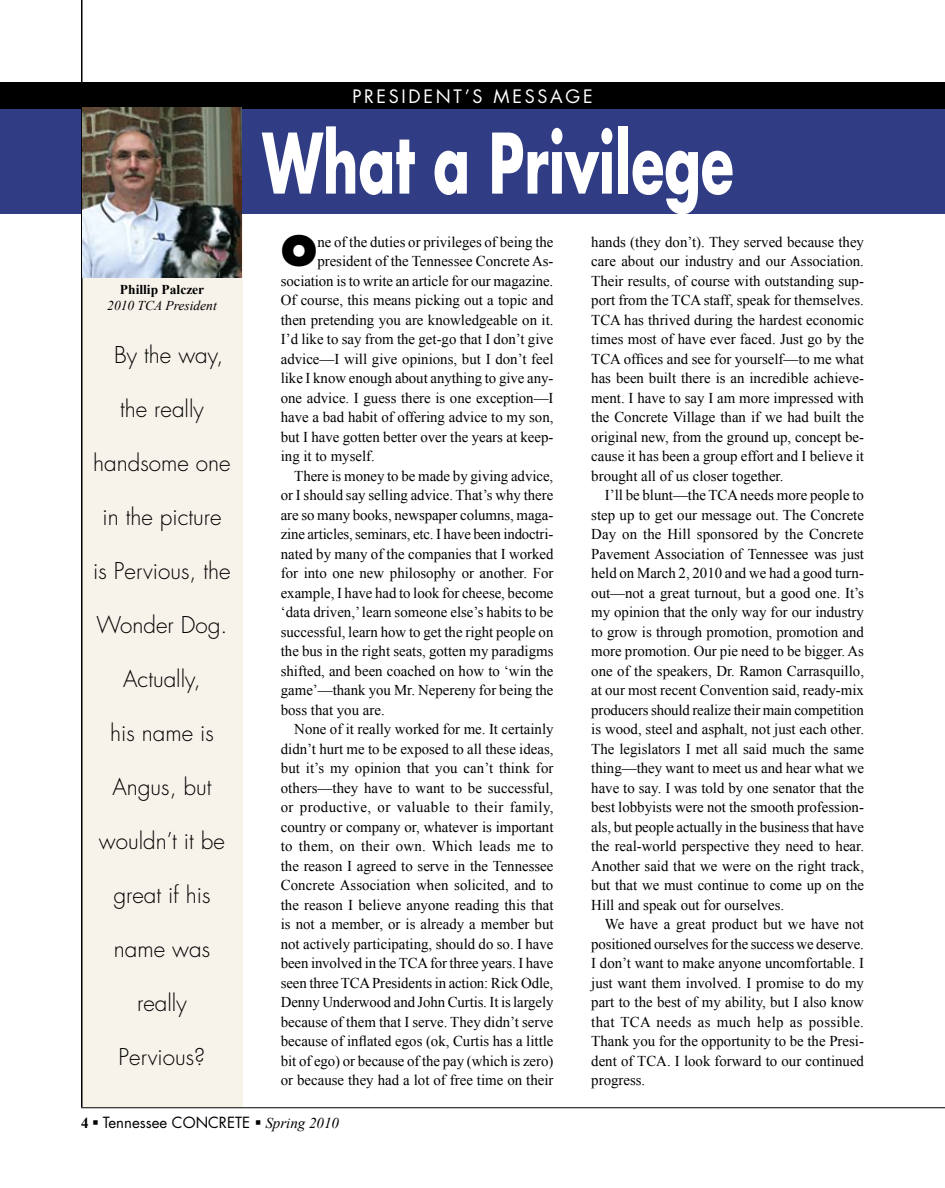
<style>
.page{position:relative;width:945px;height:1188px;background:#fff}
.page>*{position:absolute;margin:0;border:0;box-sizing:border-box;transform-origin:0 0}
.t1{font:700 81px "Futura";color:#fff;scale:.67 1}
.t2{font:800 40.8px "Futura";color:#000}
.t3{font:300 22.5px "Futura";color:#000}
.t4{font:18px "Futura";letter-spacing:.15em;color:#fff}
.t5{font:15px/19.5px "Times New Roman";color:#000;text-align:justify}
.t6{font:15px "Times New Roman";letter-spacing:.025em;color:#000}
.t7{font:15px "Times New Roman";letter-spacing:.02em;color:#000}
.t8{font:15px "Futura";color:#000}
.t9{font:italic 13.5px "Times New Roman";color:#000}
.t10{font:700 13.5px "Times New Roman";color:#000}
.s1{font-family:"Times New Roman";font-weight:700}
.s2{font-family:"Times New Roman";font-style:italic}
</style>
<div class="page">
<div style="left:81px;top:213px;width:162px;height:894px;background:#f7f3eb"></div>
<hr style="left:81px;top:1107px;width:864px;height:1px;background:#000">
<div style="left:0;top:82px;width:945px;height:27px;background:#000"></div>
<div style="left:0;top:109px;width:945px;height:104px;background:#303c84"></div>
<hr style="left:81px;top:0;width:1px;height:1107px;background:#000">
<img style="left:82px;top:108px;width:160px;height:170px">
<p class="t4" style="left:352px;top:84px;width:242px">PRES IDENT’S MESSAGE</p>
<p class="t10" style="left:120px;top:280px;width:86px">Phillip Palczer</p>
<p class="t9" style="left:107px;top:296px;width:111px">2010 TCA President</p>
<h3 class="t3" style="left:114px;top:340px;width:111px">By the way,</h3>
<h3 class="t3" style="left:120px;top:394px;width:85px">the really</h3>
<h3 class="t3" style="left:93px;top:448px;width:139px">handsome one</h3>
<h3 class="t3" style="left:102px;top:502px;width:121px">in the picture</h3>
<h3 class="t3" style="left:93px;top:556px;width:139px">is Pervious, the</h3>
<h3 class="t3" style="left:97px;top:610px;width:132px">Wonder Dog.</h3>
<h3 class="t3" style="left:123px;top:664px;width:79px">Actually,</h3>
<h3 class="t3" style="left:110px;top:718px;width:105px">his name is</h3>
<h3 class="t3" style="left:112px;top:772px;width:101px">Angus, but</h3>
<h3 class="t3" style="left:99px;top:826px;width:128px">wouldn’t it be</h3>
<h3 class="t3" style="left:113px;top:880px;width:99px">great if his</h3>
<h3 class="t3" style="left:114px;top:934px;width:98px">name was</h3>
<h3 class="t3" style="left:137px;top:988px;width:51px">really</h3>
<h3 class="t3" style="left:119px;top:1042px;width:88px">Pervious?</h3>
<h1 class="t1" style="left:262px;top:107px;width:705px">What a Privilege</h1>
<h2 class="t2" style="left:281px;top:226px;width:35px">O</h2>
<p class="t5" style="left:317px;top:232px;width:238px">ne of the duties or privileges of being the</p>
<p class="t5" style="left:317px;top:251px;width:238px">president of the Tennessee Concrete As-</p>
<p class="t5" style="left:281px;top:271px;width:274px">sociation is to write an article for our magazine.</p>
<p class="t5" style="left:281px;top:290px;width:274px">Of course, this means picking out a topic and</p>
<p class="t5" style="left:281px;top:310px;width:274px">then pretending you are knowledgeable on it.</p>
<p class="t5" style="left:281px;top:329px;width:274px">I’d like to say from the get-go that I don’t give</p>
<p class="t5" style="left:281px;top:349px;width:274px">advice—I will give opinions, but I don’t feel</p>
<p class="t5" style="left:281px;top:368px;width:274px">like I know enough about anything to give any-</p>
<p class="t5" style="left:281px;top:388px;width:274px">one advice. I guess there is one exception—I</p>
<p class="t5" style="left:281px;top:407px;width:274px">have a bad habit of offering advice to my son,</p>
<p class="t5" style="left:281px;top:427px;width:274px">but I have gotten better over the years at keep-</p>
<p class="t5" style="left:281px;top:446px;width:96px">ing it to myself.</p>
<p class="t5" style="left:294px;top:466px;width:261px">There is money to be made by giving advice,</p>
<p class="t5" style="left:281px;top:485px;width:274px">or I should say selling advice. That’s why there</p>
<p class="t5" style="left:281px;top:505px;width:274px">are so many books, newspaper columns, maga-</p>
<p class="t5" style="left:281px;top:524px;width:274px">zine articles, seminars, etc. I have been indoctri-</p>
<p class="t5" style="left:281px;top:544px;width:274px">nated by many of the companies that I worked</p>
<p class="t5" style="left:281px;top:563px;width:274px">for into one new philosophy or another. For</p>
<p class="t5" style="left:281px;top:583px;width:274px">example, I have had to look for cheese, become</p>
<p class="t5" style="left:281px;top:602px;width:274px">‘data driven,’ learn someone else’s habits to be</p>
<p class="t5" style="left:281px;top:622px;width:274px">successful, learn how to get the right people on</p>
<p class="t5" style="left:281px;top:641px;width:274px">the bus in the right seats, gotten my paradigms</p>
<p class="t5" style="left:281px;top:661px;width:274px">shifted, and been coached on how to ‘win the</p>
<p class="t5" style="left:281px;top:680px;width:274px">game’—thank you Mr. Nepereny for being the</p>
<p class="t5" style="left:281px;top:700px;width:105px">boss that you are.</p>
<p class="t5" style="left:294px;top:719px;width:261px">None of it really worked for me. It certainly</p>
<p class="t5" style="left:281px;top:739px;width:274px">didn’t hurt me to be exposed to all these ideas,</p>
<p class="t5" style="left:281px;top:758px;width:274px">but it’s my opinion that you can’t think for</p>
<p class="t5" style="left:281px;top:778px;width:274px">others—they have to want to be successful,</p>
<p class="t6" style="left:281px;top:797px;width:274px">or productive, or valuable to their family,</p>
<p class="t5" style="left:281px;top:817px;width:274px">country or company or, whatever is important</p>
<p class="t7" style="left:281px;top:836px;width:274px">to them, on their own. Which leads me to</p>
<p class="t5" style="left:281px;top:856px;width:274px">the reason I agreed to serve in the Tennessee</p>
<p class="t5" style="left:281px;top:875px;width:274px">Concrete Association when solicited, and to</p>
<p class="t5" style="left:281px;top:895px;width:274px">the reason I believe anyone reading this that</p>
<p class="t5" style="left:281px;top:914px;width:274px">is not a member, or is already a member but</p>
<p class="t5" style="left:281px;top:934px;width:274px">not actively participating, should do so. I have</p>
<p class="t5" style="left:281px;top:953px;width:274px">been involved in the TCA for three years. I have</p>
<p class="t5" style="left:281px;top:973px;width:274px">seen three TCA Presidents in action: Rick Odle,</p>
<p class="t5" style="left:281px;top:992px;width:274px">Denny Underwood and John Curtis. It is largely</p>
<p class="t5" style="left:281px;top:1012px;width:274px">because of them that I serve. They didn’t serve</p>
<p class="t5" style="left:281px;top:1031px;width:274px">because of inflated egos (ok, Curtis has a little</p>
<p class="t5" style="left:281px;top:1051px;width:274px">bit of ego) or because of the pay (which is zero)</p>
<p class="t5" style="left:281px;top:1070px;width:274px">or because they had a lot of free time on their</p>
<p class="t5" style="left:591px;top:232px;width:274px">hands (they don’t). They served because they care about our industry and our Association.<br>Their results, of course with outstanding sup&shy;port from the TCA staff, speak for themselves.<br>TCA has thrived during the hardest economic times most of have ever faced. Just go by the TCA offices and see for yourself—to me what has been built there is an incredible achieve&shy;ment. I have to say I am more impressed with the Concrete Village than if we had built the original new, from the ground up, concept be&shy;cause it has been a group effort and I believe it brought all of us closer together.</p>
<p class="t5" style="left:591px;top:485px;width:274px;text-indent:13px">I’ll be blunt—the TCA needs more people to step up to get our message out. The Concrete Day on the Hill sponsored by the Concrete Pavement Association of Tennessee was just held on March 2, 2010 and we had a good turn&shy;out—not a great turnout, but a good one. It’s my opinion that the only way for our industry to grow is through promotion, promotion and more promotion. Our pie need to be bigger. As one of the speakers, Dr. Ramon Carrasquillo, at our most recent Convention said, ready-mix producers should realize their main competition is wood, steel and asphalt, not just each other.<br>The legislators I met all said much the same thing—they want to meet us and hear what we have to say. I was told by one senator that the best lobbyists were not the smooth profession&shy;als, but people actually in the business that have the real-world perspective they need to hear.<br>Another said that we were on the right track, but that we must continue to come up on the Hill and speak out for ourselves.</p>
<p class="t5" style="left:591px;top:914px;width:274px;text-indent:13px">We have a great product but we have not positioned ourselves for the success we deserve.<br>I don’t want to make anyone uncomfortable. I just want them involved. I promise to do my part to the best of my ability, but I also know that TCA needs as much help as possible.<br>Thank you for the opportunity to be the Presi&shy;dent of TCA. I look forward to our continued progress.</p>
<p class="t8" style="left:81px;top:1112px;width:260px"><span class="s1">4</span> ▪ TENNESSEE CONC RETE ▪ <span class="s2">Spring 2010</span></p>
</div>
